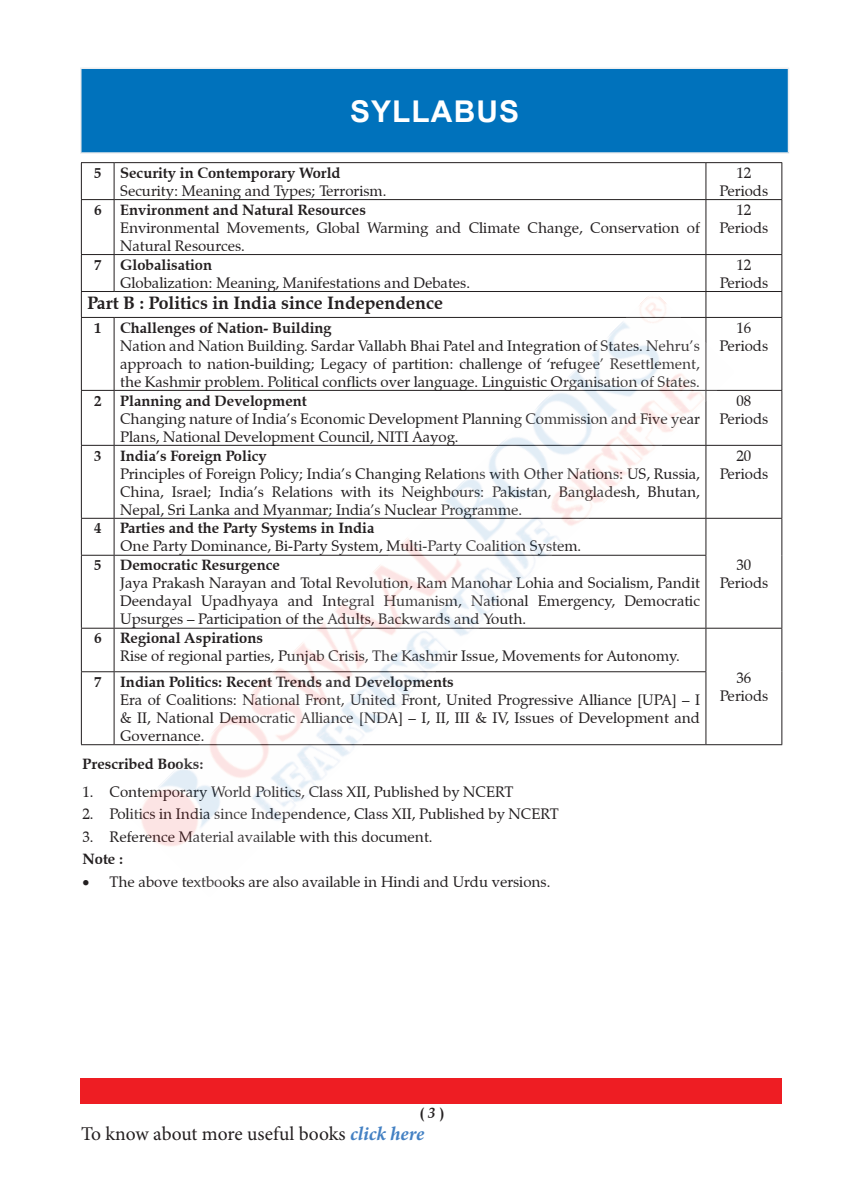
<style>
.page{position:relative;width:864px;height:1188px;background:#fff}
.page>*{position:absolute;margin:0;border:0;box-sizing:border-box;transform-origin:0 0}
.t1{font:700 30px "Arial";letter-spacing:.035em;color:#fff}
.t2{font:19.5px "Minion Pro";letter-spacing:-.005em;color:#231f20}
.t3{font:700 18px "Zapf Calligraphic 801 BT";color:#231f20}
.t4{font:15px/18px "Zapf Calligraphic 801 BT";color:#231f20}
.t5{font:700 15px "Zapf Calligraphic 801 BT";color:#231f20}
.s1{font-style:italic}
.s2{font-weight:700;font-style:italic;color:#4481c3}
</style>
<div class="page">
<hr style="left:81px;top:162px;width:33px;height:1px;background:#231f20">
<hr style="left:81px;top:163px;width:1px;height:36px;background:#231f20">
<hr style="left:114px;top:162px;width:592px;height:1px;background:#231f20">
<hr style="left:114px;top:163px;width:1px;height:36px;background:#231f20">
<hr style="left:706px;top:162px;width:76px;height:1px;background:#231f20">
<hr style="left:706px;top:163px;width:1px;height:36px;background:#231f20">
<hr style="left:782px;top:163px;width:1px;height:36px;background:#231f20">
<hr style="left:81px;top:199px;width:33px;height:1px;background:#231f20">
<hr style="left:81px;top:200px;width:1px;height:54px;background:#231f20">
<hr style="left:114px;top:199px;width:592px;height:1px;background:#231f20">
<hr style="left:114px;top:200px;width:1px;height:54px;background:#231f20">
<hr style="left:706px;top:199px;width:76px;height:1px;background:#231f20">
<hr style="left:706px;top:200px;width:1px;height:54px;background:#231f20">
<hr style="left:782px;top:200px;width:1px;height:54px;background:#231f20">
<hr style="left:81px;top:254px;width:33px;height:1px;background:#231f20">
<hr style="left:81px;top:255px;width:1px;height:36px;background:#231f20">
<hr style="left:114px;top:254px;width:592px;height:1px;background:#231f20">
<hr style="left:114px;top:255px;width:1px;height:36px;background:#231f20">
<hr style="left:706px;top:254px;width:76px;height:1px;background:#231f20">
<hr style="left:706px;top:255px;width:1px;height:36px;background:#231f20">
<hr style="left:782px;top:255px;width:1px;height:36px;background:#231f20">
<hr style="left:81px;top:291px;width:33px;height:1px;background:#231f20">
<svg style="left:81px;top:292px;width:1px;height:25px"></svg>
<hr style="left:114px;top:291px;width:592px;height:1px;background:#231f20">
<hr style="left:706px;top:291px;width:76px;height:1px;background:#231f20">
<svg style="left:782px;top:292px;width:1px;height:25px"></svg>
<hr style="left:81px;top:317px;width:33px;height:1px;background:#231f20">
<hr style="left:81px;top:318px;width:1px;height:72px;background:#231f20">
<hr style="left:114px;top:317px;width:592px;height:1px;background:#231f20">
<hr style="left:114px;top:318px;width:1px;height:72px;background:#231f20">
<hr style="left:706px;top:317px;width:76px;height:1px;background:#231f20">
<hr style="left:782px;top:318px;width:1px;height:72px;background:#231f20">
<hr style="left:81px;top:390px;width:33px;height:1px;background:#231f20">
<hr style="left:81px;top:391px;width:1px;height:54px;background:#231f20">
<hr style="left:114px;top:390px;width:592px;height:1px;background:#231f20">
<hr style="left:114px;top:391px;width:1px;height:54px;background:#231f20">
<hr style="left:706px;top:390px;width:76px;height:1px;background:#231f20">
<hr style="left:782px;top:391px;width:1px;height:54px;background:#231f20">
<hr style="left:81px;top:445px;width:33px;height:1px;background:#231f20">
<hr style="left:81px;top:446px;width:1px;height:72px;background:#231f20">
<hr style="left:114px;top:445px;width:592px;height:1px;background:#231f20">
<hr style="left:114px;top:446px;width:1px;height:72px;background:#231f20">
<hr style="left:706px;top:445px;width:76px;height:1px;background:#231f20">
<hr style="left:782px;top:446px;width:1px;height:72px;background:#231f20">
<hr style="left:81px;top:518px;width:33px;height:1px;background:#231f20">
<hr style="left:81px;top:519px;width:1px;height:36px;background:#231f20">
<hr style="left:114px;top:518px;width:592px;height:1px;background:#231f20">
<hr style="left:114px;top:519px;width:1px;height:36px;background:#231f20">
<hr style="left:706px;top:518px;width:76px;height:1px;background:#231f20">
<hr style="left:782px;top:519px;width:1px;height:36px;background:#231f20">
<hr style="left:81px;top:555px;width:33px;height:1px;background:#231f20">
<hr style="left:81px;top:556px;width:1px;height:72px;background:#231f20">
<hr style="left:114px;top:555px;width:592px;height:1px;background:#231f20">
<hr style="left:114px;top:556px;width:1px;height:72px;background:#231f20">
<hr style="left:782px;top:555px;width:1px;height:73px;background:#231f20">
<hr style="left:81px;top:628px;width:33px;height:1px;background:#231f20">
<hr style="left:81px;top:629px;width:1px;height:42px;background:#231f20">
<hr style="left:114px;top:628px;width:592px;height:1px;background:#231f20">
<hr style="left:114px;top:629px;width:1px;height:42px;background:#231f20">
<hr style="left:706px;top:628px;width:76px;height:1px;background:#231f20">
<hr style="left:782px;top:629px;width:1px;height:43px;background:#231f20">
<hr style="left:81px;top:671px;width:33px;height:1px;background:#231f20">
<hr style="left:81px;top:672px;width:1px;height:72px;background:#231f20">
<hr style="left:114px;top:671px;width:592px;height:1px;background:#231f20">
<hr style="left:114px;top:672px;width:1px;height:72px;background:#231f20">
<hr style="left:782px;top:672px;width:1px;height:72px;background:#231f20">
<hr style="left:81px;top:744px;width:33px;height:1px;background:#231f20">
<hr style="left:114px;top:744px;width:592px;height:1px;background:#231f20">
<hr style="left:706px;top:744px;width:76px;height:1px;background:#231f20">
<div style="left:80px;top:1078px;width:701px;height:26px;background:#ee1d23"></div>
<div style="left:81px;top:68px;width:708px;height:85px;background:#0072bc"></div>
<hr style="left:80px;top:68px;width:709px;height:1px;background:#eeeeef">
<hr style="left:80px;top:69px;width:2px;height:83px;background:#eeeeef">
<hr style="left:788px;top:69px;width:1px;height:83px;background:#eeeeef">
<hr style="left:80px;top:152px;width:709px;height:2px;background:#eeeeef">
<img style="left:130px;top:292px;width:604px;height:554px">
<p class="t1" style="left:350px;top:90px;width:171px">SYLLABUS</p>
<p class="t5" style="left:94px;top:163px;width:9px">5</p>
<p class="t5" style="left:120px;top:163px;width:222px">Security in Contemporary World</p>
<p class="t4" style="left:120px;top:182px;width:268px">Security: Meaning and Types; Terrorism.</p>
<p class="t5" style="left:94px;top:200px;width:9px">6</p>
<p class="t5" style="left:120px;top:200px;width:247px">Environment and Natural Resources</p>
<p class="t4" style="left:120px;top:219px;width:581px">Environmental Movements, Global Warming and Climate Change, Conservation of<br>Natural Resources.</p>
<p class="t5" style="left:94px;top:255px;width:9px">7</p>
<p class="t5" style="left:120px;top:255px;width:93px">Globalisation</p>
<p class="t4" style="left:120px;top:274px;width:351px">Globalization: Meaning, Manifestations and Debates.</p>
<p class="t3" style="left:87px;top:292px;width:357px">Part B : Politics in India since Independence</p>
<p class="t5" style="left:94px;top:318px;width:9px">1</p>
<p class="t5" style="left:120px;top:318px;width:213px">Challenges of Nation- Building</p>
<p class="t4" style="left:120px;top:336px;width:581px">Nation and Nation Building. Sardar Vallabh Bhai Patel and Integration of States. Nehru’s</p>
<p class="t4" style="left:120px;top:354px;width:581px">approach to nation-building; Legacy of partition: challenge of ‘refugee’ Resettlement, the Kashmir problem. Political conflicts over language. Linguistic Organisation of States.</p>
<p class="t5" style="left:94px;top:391px;width:9px">2</p>
<p class="t5" style="left:120px;top:391px;width:188px">Planning and Development</p>
<p class="t4" style="left:120px;top:409px;width:581px">Changing nature of India’s Economic Development Planning Commission and Five year<br>Plans, National Development Council, NITI Aayog.</p>
<p class="t5" style="left:94px;top:446px;width:9px">3</p>
<p class="t5" style="left:120px;top:446px;width:148px">India’s Foreign Policy</p>
<p class="t4" style="left:120px;top:464px;width:581px;text-align:justify">Principles of Foreign Policy; India’s Changing Relations with Other Nations: US, Russia, China, Israel; India’s Relations with its Neighbours: Pakistan, Bangladesh, Bhutan, Nepal, Sri Lanka and Myanmar; India’s Nuclear Programme.</p>
<p class="t5" style="left:94px;top:519px;width:9px">4</p>
<p class="t5" style="left:120px;top:519px;width:256px">Parties and the Party Systems in India</p>
<p class="t4" style="left:120px;top:537px;width:463px">One Party Dominance, Bi-Party System, Multi-Party Coalition System.</p>
<p class="t5" style="left:94px;top:556px;width:9px">5</p>
<p class="t5" style="left:120px;top:556px;width:161px">Democratic Resurgence</p>
<p class="t4" style="left:120px;top:574px;width:581px;text-align:justify">Jaya Prakash Narayan and Total Revolution, Ram Manohar Lohia and Socialism, Pandit Deendayal Upadhyaya and Integral Humanism, National Emergency, Democratic Upsurges – Participation of the Adults, Backwards and Youth.</p>
<p class="t5" style="left:94px;top:629px;width:9px">6</p>
<p class="t5" style="left:120px;top:629px;width:144px">Regional Aspirations</p>
<p class="t4" style="left:120px;top:647px;width:561px">Rise of regional parties, Punjab Crisis, The Kashmir Issue, Movements for Autonomy.</p>
<p class="t5" style="left:94px;top:672px;width:9px">7</p>
<p class="t5" style="left:120px;top:672px;width:335px">Indian Politics: Recent Trends and Developments</p>
<p class="t4" style="left:120px;top:691px;width:581px;text-align:justify">Era of Coalitions: National Front, United Front, United Progressive Alliance [UPA] – I &amp; II, National Democratic Alliance [NDA] – I, II, III &amp; IV, Issues of Development and Governance.</p>
<p class="t5" style="left:83px;top:755px;width:122px">Prescribed Books:</p>
<p class="t4" style="left:83px;top:782px;width:433px">1. Contemporary World Politics, Class XII, Published by NCERT</p>
<p class="t4" style="left:83px;top:805px;width:478px">2. Politics in India since Independence, Class XII, Published by NCERT</p>
<p class="t4" style="left:83px;top:828px;width:352px">3. Reference Material available with this document.</p>
<p class="t5" style="left:83px;top:850px;width:42px">Note :</p>
<p class="t4" style="left:83px;top:873px;width:469px">• The above textbooks are also available in Hindi and Urdu versions.</p>
<p class="t4" style="left:737px;top:164px;width:16px">12</p>
<p class="t4" style="left:720px;top:182px;width:50px">Periods</p>
<p class="t4" style="left:737px;top:201px;width:16px">12</p>
<p class="t4" style="left:720px;top:219px;width:50px">Periods</p>
<p class="t4" style="left:737px;top:256px;width:16px">12</p>
<p class="t4" style="left:720px;top:274px;width:50px">Periods</p>
<p class="t4" style="left:737px;top:318px;width:16px">16</p>
<p class="t4" style="left:720px;top:336px;width:50px">Periods</p>
<p class="t4" style="left:737px;top:391px;width:16px">08</p>
<p class="t4" style="left:720px;top:409px;width:50px">Periods</p>
<p class="t4" style="left:737px;top:446px;width:16px">20</p>
<p class="t4" style="left:720px;top:464px;width:50px">Periods</p>
<p class="t4" style="left:737px;top:556px;width:16px">30</p>
<p class="t4" style="left:720px;top:574px;width:50px">Periods</p>
<p class="t4" style="left:737px;top:669px;width:16px">36</p>
<p class="t4" style="left:720px;top:687px;width:50px">Periods</p>
<p class="t5" style="left:420px;top:1104px;width:26px">( <span class="s1">3</span> )</p>
<h2 class="t2" style="left:81px;top:1121px;width:345px">To know about more useful books <span class="s2">click here</span></h2>
</div>
